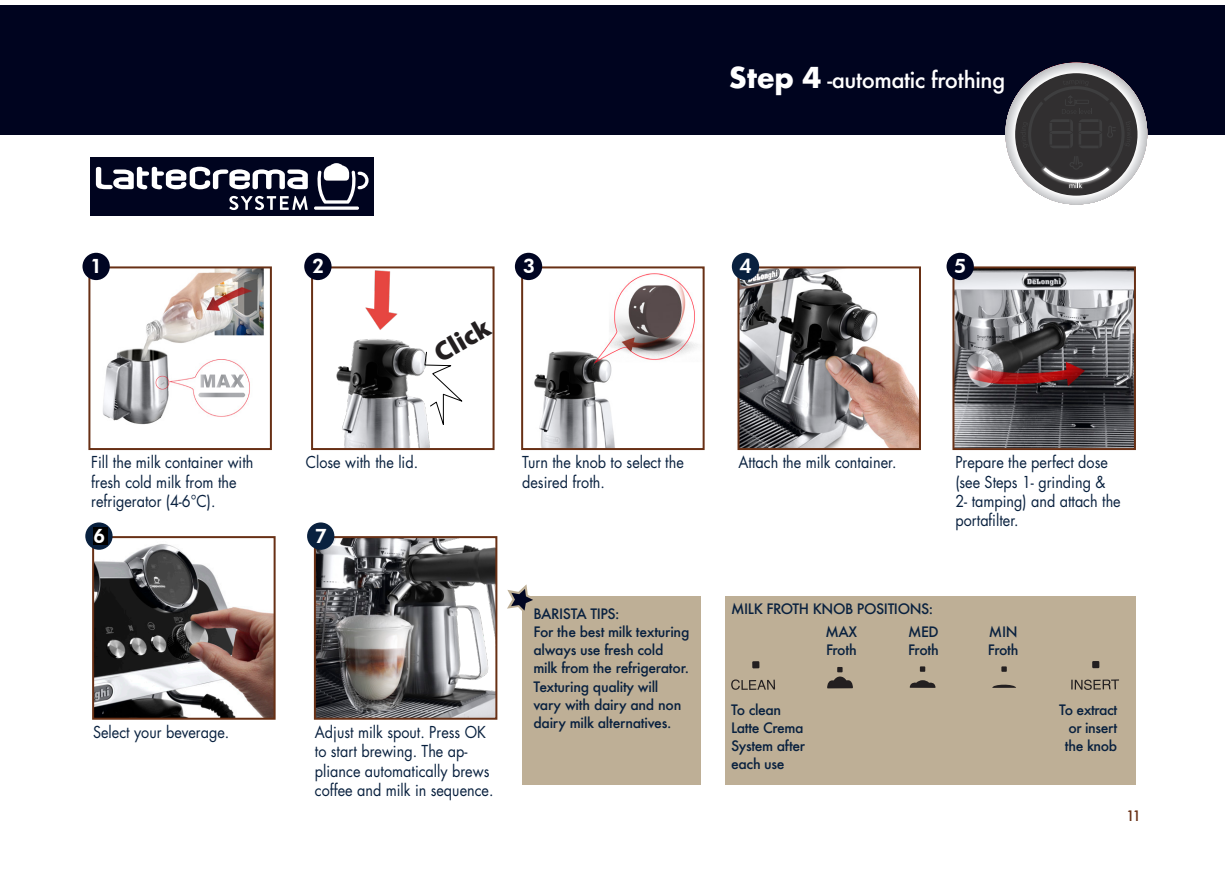
<style>
.page{position:relative;width:1225px;height:874px;background:#fff}
.page>*{position:absolute;margin:0;border:0;box-sizing:border-box;transform-origin:0 0}
.t1{font:900 27px "Myriad Pro";color:#231f20}
.BARISTA_2A{font:500 22px "Futura";letter-spacing:-.02em;color:#fff}
.BODY_COPY{font:800 20px "Futura BT";color:#fff}
.testo1{font:16px/19.2px "Futura Std";color:#09213f;scale:.9 1}
.BARISTA_2{font:500 14px/18px "Futura";letter-spacing:-.02em;color:#09213f}
.t2{font:500 14px "Futura";color:#683015}
.s1{font-weight:700;font-size:28px}
</style>
<div class="page">
<div style="left:0;top:6px;width:1225px;height:129px;background:#00041f"></div>
<div style="left:90px;top:157px;width:283px;height:59px;background:#00041f"></div>
<svg style="left:96px;top:167px;width:212px;height:22px"></svg>
<svg style="left:314px;top:206px;width:45px;height:4px"></svg>
<svg style="left:229px;top:196px;width:79px;height:14px"></svg>
<svg style="left:317px;top:163px;width:51px;height:40px"></svg>
<img style="left:95px;top:269px;width:169px;height:156px">
<div style="left:88px;top:266px;width:184px;height:184px;border:2px solid #683015"></div>
<img style="left:317px;top:269px;width:113px;height:178px">
<div style="left:311px;top:266px;width:183px;height:184px;border:2px solid #683015"></div>
<img style="left:524px;top:270px;width:174px;height:177px">
<div style="left:521px;top:266px;width:183px;height:184px;border:2px solid #683015"></div>
<img style="left:740px;top:269px;width:178px;height:178px">
<div style="left:737px;top:266px;width:184px;height:184px;border:2px solid #683015"></div>
<div style="left:82px;top:253px;width:28px;height:27px;background:#000522;border-radius:50%"></div>
<div style="left:304px;top:253px;width:27px;height:27px;background:#000522;border-radius:50%"></div>
<div style="left:515px;top:253px;width:27px;height:27px;background:#000522;border-radius:50%"></div>
<div style="left:732px;top:253px;width:27px;height:27px;background:#09213f;border-radius:50%"></div>
<svg style="left:1005px;top:62px;width:142px;height:142px"></svg>
<img style="left:955px;top:269px;width:178px;height:178px">
<div style="left:952px;top:266px;width:184px;height:184px;border:2px solid #683015"></div>
<img style="left:95px;top:539px;width:178px;height:177px">
<div style="left:92px;top:536px;width:184px;height:183px;border:2px solid #683015"></div>
<img style="left:317px;top:539px;width:177px;height:177px">
<div style="left:314px;top:536px;width:183px;height:183px;border:2px solid #683015"></div>
<div style="left:946px;top:253px;width:28px;height:27px;background:#000522;border-radius:50%"></div>
<div style="left:85px;top:522px;width:28px;height:27px;background:#09213f;border-radius:50%"></div>
<div style="left:307px;top:522px;width:27px;height:27px;background:#09213f;border-radius:50%"></div>
<div style="left:93px;top:527px;width:14px;height:18px;background:#000"></div>
<div style="left:522px;top:596px;width:179px;height:188px;background:#beaf96"></div>
<svg style="left:507px;top:584px;width:26px;height:27px"></svg>
<svg style="left:198px;top:392px;width:47px;height:5px"></svg>
<svg style="left:201px;top:374px;width:43px;height:13px"></svg>
<svg style="left:424px;top:351px;width:39px;height:79px"></svg>
<div style="left:725px;top:596px;width:411px;height:188px;background:#beaf96"></div>
<div style="left:1092px;top:660px;width:7px;height:7px;background:#231f20"></div>
<svg style="left:1071px;top:679px;width:48px;height:10px"></svg>
<svg style="left:731px;top:679px;width:44px;height:10px"></svg>
<svg style="left:752px;top:660px;width:7px;height:8px"></svg>
<svg style="left:993px;top:684px;width:23px;height:3px"></svg>
<svg style="left:1001px;top:666px;width:5px;height:5px"></svg>
<svg style="left:909px;top:680px;width:26px;height:7px"></svg>
<svg style="left:920px;top:666px;width:5px;height:5px"></svg>
<svg style="left:827px;top:667px;width:26px;height:21px"></svg>
<p class="BARISTA_2A" style="left:729px;top:64px;width:278px"><span class="s1">Step 4</span> -automatic frothing</p>
<p class="BODY_COPY" style="left:90px;top:254px;width:14px">1</p>
<p class="BODY_COPY" style="left:312px;top:254px;width:14px">2</p>
<p class="BODY_COPY" style="left:522px;top:254px;width:14px">3</p>
<p class="BODY_COPY" style="left:739px;top:254px;width:14px">4</p>
<p class="t1" style="left:427px;top:339px;width:61px;rotate:-30deg">Click</p>
<p class="testo1" style="left:91px;top:453px;width:182px">Fill the milk container with</p>
<p class="testo1" style="left:306px;top:453px;width:126px">Close with the lid.</p>
<p class="testo1" style="left:738px;top:453px;width:177px">Attach the milk container.</p>
<p class="testo1" style="left:91px;top:472px;width:163px">fresh cold milk from the refrigerator (4-6°C).</p>
<p class="testo1" style="left:522px;top:453px;width:181px">Turn the knob to select the desired froth.</p>
<p class="BODY_COPY" style="left:93px;top:523px;width:14px">6</p>
<p class="BODY_COPY" style="left:315px;top:523px;width:14px">7</p>
<p class="BODY_COPY" style="left:954px;top:254px;width:14px">5</p>
<p class="testo1" style="left:955px;top:453px;width:185px">Prepare the perfect dose (see Steps 1- grinding &amp;<br>2- tamping) and attach the portafilter.</p>
<p class="testo1" style="left:93px;top:722px;width:153px">Select your beverage.</p>
<p class="testo1" style="left:315px;top:722px;width:200px">Adjust milk spout. Press OK to start brewing. The ap&shy;pliance automatically brews coffee and milk in sequence.</p>
<p class="BARISTA_2" style="left:533px;top:604px;width:88px">BARISTA TIPS:</p>
<p class="BARISTA_2" style="left:533px;top:622px;width:157px">For the best milk texturing always use fresh cold milk from the refrigerator.<br>Texturing quality will vary with dairy and non dairy milk alternatives.</p>
<p class="BARISTA_2" style="left:731px;top:599px;width:204px">MILK FROTH KNOB POSITIONS:</p>
<p class="BARISTA_2" style="left:825px;top:622px;width:33px">MAX</p>
<p class="BARISTA_2" style="left:908px;top:622px;width:32px">MED</p>
<p class="BARISTA_2" style="left:989px;top:622px;width:30px">MIN</p>
<p class="BARISTA_2" style="left:826px;top:640px;width:32px">Froth</p>
<p class="BARISTA_2" style="left:908px;top:640px;width:32px">Froth</p>
<p class="BARISTA_2" style="left:988px;top:640px;width:32px">Froth</p>
<p class="BARISTA_2" style="left:731px;top:700px;width:51px">To clean</p>
<p class="BARISTA_2" style="left:1059px;top:700px;width:60px">To extract</p>
<p class="BARISTA_2" style="left:731px;top:718px;width:74px">Latte Crema</p>
<p class="BARISTA_2" style="left:1068px;top:718px;width:50px">or insert</p>
<p class="BARISTA_2" style="left:731px;top:736px;width:75px">System after</p>
<p class="BARISTA_2" style="left:1065px;top:736px;width:54px">the knob</p>
<p class="BARISTA_2" style="left:731px;top:754px;width:55px">each use</p>
<p class="t2" style="left:1126px;top:805px;width:16px">11</p>
</div>
